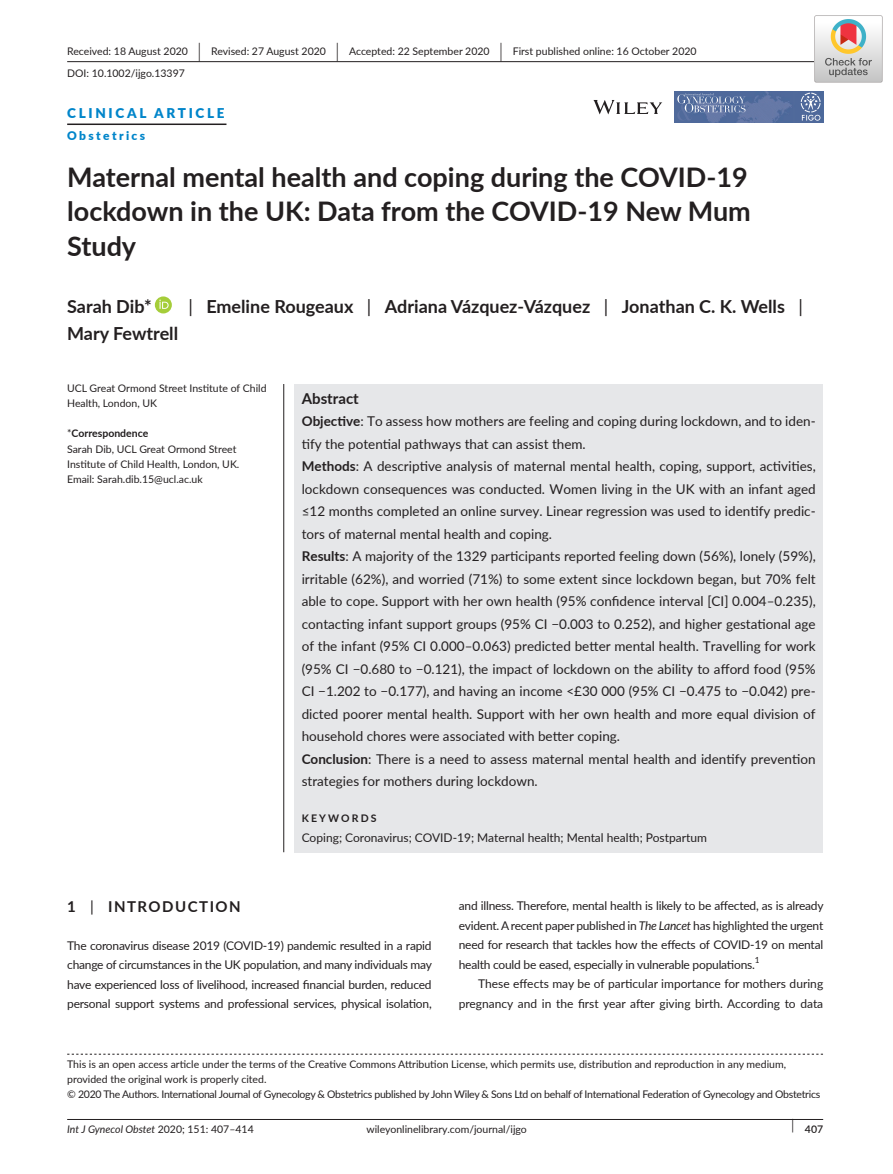
<style>
.page{position:relative;width:893px;height:1174px;background:#fff}
.page>*{position:absolute;margin:0;border:0;box-sizing:border-box;transform-origin:0 0}
.t1{font:700 27px/34.5px "Lato";color:#231f20;text-align:justify}
.t2{font:700 18px "Lato";color:#231f20}
.t3{font:700 15px "Lato";letter-spacing:.1em;color:#231f20}
.t4{font:700 15px "Lato";color:#231f20}
.t5{font:13.5px/22.5px "Lato";color:#231f20}
.t6{font:900 13.5px "Lato";letter-spacing:.2em;color:#0085ca}
.t7{font:12px/19.5px "Lato";color:#231f20;text-align:justify}
.t8{font:900 12px "Lato";letter-spacing:.2em;color:#0085ca}
.t9{font:10.5px/15px "Lato";color:#231f20}
.t10{font:italic 10.5px "Lato";color:#231f20}
.t11{font:700 10.5px "Lato";letter-spacing:.2em;color:#231f20}
.t12{font:600 10.5px "Lato";color:#231f20}
.t13{font:8.4px "Lato";color:#231f20}
.s1{font-size:19.65px}
.s2{font-weight:400}
.s3{font-weight:700}
.s4{font-style:italic}
.s5{font-style:normal}
</style>
<div class="page">
<hr style="left:67px;top:1119px;width:756px;height:1px;background:#231f20">
<svg style="left:593px;top:100px;width:69px;height:14px"></svg>
<img style="left:674px;top:92px;width:149px;height:30px">
<svg style="left:677px;top:93px;width:68px;height:28px"></svg>
<svg style="left:801px;top:93px;width:19px;height:28px"></svg>
<hr style="left:67px;top:61px;width:756px;height:1px;background:#231f20">
<hr style="left:67px;top:123px;width:159px;height:2px;background:#231f20">
<div style="left:155px;top:296px;width:17px;height:17px;background:#a5cd39;border-radius:50%"></div>
<svg style="left:159px;top:299px;width:10px;height:10px"></svg>
<svg style="left:67px;top:1053px;width:756px;height:1px"></svg>
<div style="left:294px;top:384px;width:529px;height:468px;background:#e6e7e9"></div>
<hr style="left:283px;top:384px;width:1px;height:468px;background:#231f20">
<img style="left:815px;top:15px;width:67px;height:68px">
<p class="t9" style="left:67px;top:40px;width:631px;line-height:21.8px">Received: 18 August 2020 <span class="s1">|</span> Revised: 27 August 2020 <span class="s1">|</span> Accepted: 22 September 2020 <span class="s1">|</span> First published online: 16 October 2020<br>DOI: 10.1002/ijgo.13397</p>
<p class="t6" style="left:67px;top:102px;width:159px">CLINICAL ARTICLE</p>
<p class="t8" style="left:67px;top:127px;width:80px">Obstetrics</p>
<h1 class="t1" style="left:67px;top:158px;width:685px">Maternal mental health and coping during the COVID‐19 lockdown in the UK: Data from the COVID‐19 New Mum Study</h1>
<h2 class="t2" style="left:67px;top:294px;width:86px">Sarah Dib*</h2>
<h2 class="t2" style="left:188px;top:294px;width:616px"><span class="s2">|</span> Emeline Rougeaux <span class="s2">|</span> Adriana Vázquez‐Vázquez <span class="s2">|</span> Jonathan C. K. Wells <span class="s2">|</span></h2>
<h2 class="t2" style="left:67px;top:321px;width:113px">Mary Fewtrell</h2>
<p class="t9" style="left:67px;top:381px;width:201px">UCL Great Ormond Street Institute of Child<br>Health, London, UK</p>
<p class="t9" style="left:67px;top:426px;width:174px">*<span class="s3">Correspondence<br></span>Sarah Dib, UCL Great Ormond Street<br>Institute of Child Health, London, UK.<br>Email: Sarah.dib.15@ucl.ac.uk</p>
<p class="t4" style="left:302px;top:387px;width:59px">Abstract</p>
<p class="t5" style="left:302px;top:409px;width:516px"><span class="s3">Objective</span>: To assess how mothers are feeling and coping during lockdown, and to iden&shy;tify the potential pathways that can assist them.<br><span class="s3">Methods</span>: A descriptive analysis of maternal mental health, coping, support, activities, lockdown consequences was conducted. Women living in the UK with an infant aged ≤12 months completed an online survey. Linear regression was used to identify predic&shy;tors of maternal mental health and coping.<br><span class="s3">Results</span>: A majority of the 1329 participants reported feeling down (56%), lonely (59%), irritable (62%), and worried (71%) to some extent since lockdown began, but 70% felt able to cope. Support with her own health (95% confidence interval [CI] 0.004–0.235), contacting infant support groups (95% CI −0.003 to 0.252), and higher gestational age of the infant (95% CI 0.000–0.063) predicted better mental health. Travelling for work (95% CI −0.680 to −0.121), the impact of lockdown on the ability to afford food (95% CI −1.202 to −0.177), and having an income &lt;£30 000 (95% CI −0.475 to −0.042) pre&shy;dicted poorer mental health. Support with her own health and more equal division of household chores were associated with better coping.<br><span class="s3">Conclusion</span>: There is a need to assess maternal mental health and identify prevention strategies for mothers during lockdown.</p>
<p class="t11" style="left:302px;top:810px;width:76px">KEYWORDS</p>
<p class="t7" style="left:302px;top:827px;width:407px">Coping; Coronavirus; COVID‐19; Maternal health; Mental health; Postpartum</p>
<p class="t3" style="left:67px;top:896px;width:175px">1 <span class="s2">|</span> INTRODUCTION</p>
<p class="t7" style="left:67px;top:935px;width:366px">The coronavirus disease 2019 (COVID‐19) pandemic resulted in a rapid change of circumstances in the UK population, and many individuals may have experienced loss of livelihood, increased financial burden, reduced personal support systems and professional services, physical isolation,</p>
<p class="t7" style="left:459px;top:895px;width:366px">and illness. Therefore, mental health is likely to be affected, as is already evident. A recent paper published in <span class="s4">The Lancet</span> has highlighted the urgent need for research that tackles how the effects of COVID‐19 on mental health could be eased, especially in vulnerable populations.</p>
<p class="t13" style="left:755px;top:954px;width:6px">1</p>
<p class="t7" style="left:459px;top:973px;width:366px;text-align:right">These effects may be of particular importance for mothers during pregnancy and in the first year after giving birth. According to data</p>
<p class="t9" style="left:67px;top:1056px;width:755px">This is an open access article under the terms of the Creative Commons Attribution License, which permits use, distribution and reproduction in any medium, provided the original work is properly cited.<br>© 2020 The Authors. International Journal of Gynecology &amp; Obstetrics published by John Wiley &amp; Sons Ltd on behalf of International Federation of Gynecology and Obstetrics</p>
<p class="t10" style="left:67px;top:1122px;width:188px">Int J Gynecol Obstet <span class="s5">2020; 151: 407–414</span></p>
<p class="t9" style="left:366px;top:1121px;width:162px">wileyonlinelibrary.com/journal/ijgo</p>
<p class="t12" style="left:791px;top:1121px;width:33px"><sup>|</sup> 407</p>
</div>
